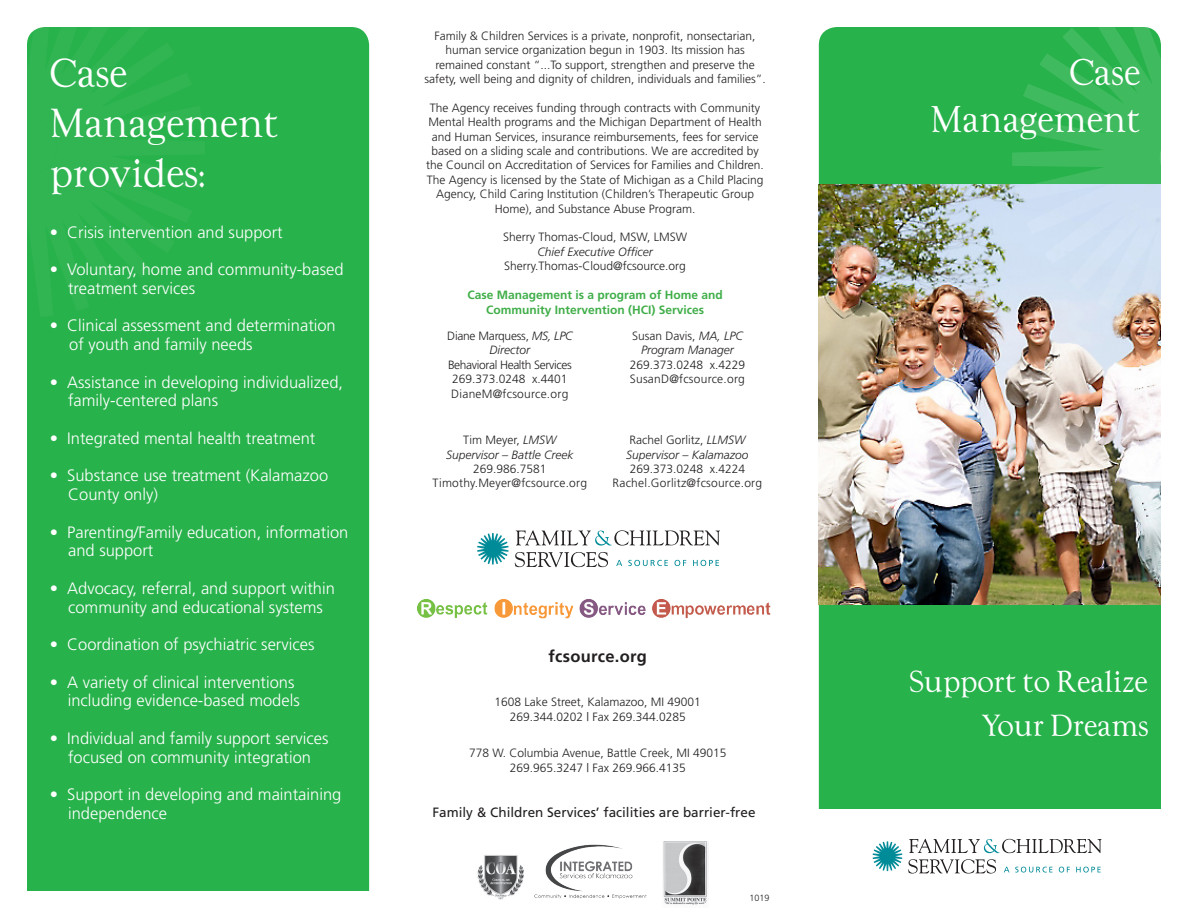
<style>
.page{position:relative;width:1188px;height:918px;background:#fff}
.page>*{position:absolute;margin:0;border:0;box-sizing:border-box;transform-origin:0 0}
.t1{font:36px "Goudy";color:#fff}
.t2{font:33px "Goudy";color:#fff}
.t3{font:27px "Goudy";color:#fff}
.t4{font:300 16.5px/18.8px "Frutiger";color:#fff}
.t5{font:700 16.5px "Frutiger";letter-spacing:.02em;color:#231f20}
.t6{font:13.5px "Frutiger";color:#231f20}
.t7{font:300 12px/14.4px "Frutiger";color:#231f20;text-align:center}
.t8{font:300 12px "Frutiger";letter-spacing:.02em;color:#231f20}
.t9{font:italic 300 12px "Frutiger CE";color:#231f20}
.t10{font:700 12px "Frutiger";color:#40ae49}
.t11{font:300 12px "Frutiger";letter-spacing:-.03em;color:#231f20}
.t12{font:300 12px "Frutiger";letter-spacing:-.02em;color:#231f20}
.t13{font:300 9px "Frutiger";color:#231f20}
.s1{font-family:"Frutiger CE";font-style:italic}
</style>
<div class="page">
<div style="left:819px;top:27px;width:342px;height:782px;background:#28b24b"></div>
<div style="left:27px;top:27px;width:342px;height:864px;background:#28b24b"></div>
<div style="left:27px;top:27px;width:178px;height:290px;background:#30b552"></div>
<svg style="left:909px;top:839px;width:193px;height:14px"></svg>
<svg style="left:908px;top:859px;width:88px;height:15px"></svg>
<svg style="left:1004px;top:867px;width:5px;height:5px"></svg>
<svg style="left:1015px;top:867px;width:38px;height:6px"></svg>
<svg style="left:1059px;top:867px;width:11px;height:6px"></svg>
<svg style="left:1076px;top:867px;width:25px;height:6px"></svg>
<svg style="left:873px;top:841px;width:29px;height:30px"></svg>
<img style="left:819px;top:185px;width:342px;height:419px">
<img style="left:663px;top:841px;width:45px;height:64px">
<img style="left:477px;top:855px;width:47px;height:45px">
<svg style="left:1012px;top:27px;width:149px;height:301px;background:#7fc69a"></svg>
<svg style="left:1160px;top:130px;width:1px;height:56px"></svg>
<svg style="left:516px;top:530px;width:204px;height:16px"></svg>
<svg style="left:515px;top:552px;width:93px;height:15px"></svg>
<svg style="left:616px;top:560px;width:6px;height:6px"></svg>
<svg style="left:628px;top:560px;width:40px;height:6px"></svg>
<svg style="left:675px;top:560px;width:11px;height:6px"></svg>
<svg style="left:693px;top:560px;width:26px;height:6px"></svg>
<svg style="left:477px;top:533px;width:32px;height:32px"></svg>
<img style="left:418px;top:599px;width:353px;height:20px">
<img style="left:534px;top:844px;width:113px;height:55px">
<p class="t1" style="left:50px;top:49px;width:79px">Case</p>
<p class="t1" style="left:50px;top:99px;width:231px">Management</p>
<p class="t1" style="left:50px;top:149px;width:157px">provides:</p>
<p class="t4" style="left:50px;top:223px;width:234px">• Crisis intervention and support</p>
<p class="t4" style="left:50px;top:260px;width:295px">• Voluntary, home and community-based</p>
<p class="t4" style="left:68px;top:279px;width:129px">treatment services</p>
<p class="t4" style="left:69px;top:316px;width:268px;text-indent:-20px">• Clinical assessment and determination of youth and family needs</p>
<p class="t4" style="left:50px;top:373px;width:295px">• Assistance in developing individualized,</p>
<p class="t4" style="left:68px;top:391px;width:152px">family-centered plans</p>
<p class="t4" style="left:50px;top:429px;width:267px">• Integrated mental health treatment</p>
<p class="t4" style="left:50px;top:466px;width:280px">• Substance use treatment (Kalamazoo</p>
<p class="t4" style="left:68px;top:485px;width:91px">County only)</p>
<p class="t4" style="left:50px;top:523px;width:300px">• Parenting/Family education, information</p>
<p class="t4" style="left:68px;top:541px;width:87px">and support</p>
<p class="t4" style="left:50px;top:579px;width:287px">• Advocacy, referral, and support within</p>
<p class="t4" style="left:68px;top:598px;width:256px">community and educational systems</p>
<p class="t4" style="left:50px;top:635px;width:266px">• Coordination of psychiatric services</p>
<p class="t4" style="left:68px;top:673px;width:233px;text-indent:-18px">• A variety of clinical interventions including evidence-based models</p>
<p class="t4" style="left:50px;top:729px;width:280px">• Individual and family support services</p>
<p class="t4" style="left:68px;top:748px;width:244px">focused on community integration</p>
<p class="t4" style="left:50px;top:785px;width:293px">• Support in developing and maintaining</p>
<p class="t4" style="left:68px;top:804px;width:101px">independence</p>
<p class="t7" style="left:435px;top:29px;width:322px">Family &amp; Children Services is a private, nonprofit, nonsectarian, human service organization begun in 1903. Its mission has</p>
<p class="t7" style="left:424px;top:57px;width:343px">remained constant “...To support, strengthen and preserve the safety, well being and dignity of children, individuals and families”.</p>
<p class="t7" style="left:426px;top:101px;width:339px">The Agency receives funding through contracts with Community Mental Health programs and the Michigan Department of Health and Human Services, insurance reimbursements, fees for service based on a sliding scale and contributions. We are accredited by the Council on Accreditation of Services for Families and Children.<br>The Agency is licensed by the State of Michigan as a Child Placing Agency, Child Caring Institution (Children’s Therapeutic Group Home), and Substance Abuse Program.</p>
<p class="t7" style="left:503px;top:230px;width:185px">Sherry Thomas-Cloud, MSW, LMSW</p>
<p class="t9" style="left:537px;top:245px;width:117px">Chief Executive Officer</p>
<p class="t7" style="left:504px;top:259px;width:183px">Sherry.Thomas-Cloud@fcsource.org</p>
<p class="t10" style="left:468px;top:288px;width:257px">Case Management is a program of Home and</p>
<p class="t10" style="left:486px;top:302px;width:220px">Community Intervention (HCI) Services</p>
<p class="t12" style="left:447px;top:329px;width:127px">Diane Marquess, <span class="s1">MS, LPC</span></p>
<p class="t9" style="left:490px;top:343px;width:42px">Director</p>
<p class="t11" style="left:448px;top:358px;width:125px">Behavioral Health Services</p>
<p class="t7" style="left:452px;top:372px;width:117px">269.373.0248 x.4401</p>
<p class="t8" style="left:451px;top:387px;width:119px">DianeM@fcsource.org</p>
<p class="t7" style="left:463px;top:433px;width:95px">Tim Meyer, <span class="s1">LMSW</span></p>
<p class="t9" style="left:446px;top:447px;width:129px">Supervisor – Battle Creek</p>
<p class="t7" style="left:473px;top:462px;width:75px">269.986.7581</p>
<p class="t8" style="left:433px;top:477px;width:156px">Timothy.Meyer@fcsource.org</p>
<p class="t7" style="left:632px;top:329px;width:112px">Susan Davis, <span class="s1">MA, LPC</span></p>
<p class="t9" style="left:641px;top:343px;width:94px">Program Manager</p>
<p class="t7" style="left:630px;top:357px;width:117px">269.373.0248 x.4229</p>
<p class="t8" style="left:630px;top:372px;width:117px">SusanD@fcsource.org</p>
<p class="t7" style="left:629px;top:433px;width:117px">Rachel Gorlitz, <span class="s1">LLMSW</span></p>
<p class="t9" style="left:626px;top:447px;width:124px">Supervisor – Kalamazoo</p>
<p class="t7" style="left:630px;top:462px;width:117px">269.373.0248 x.4224</p>
<p class="t8" style="left:613px;top:477px;width:151px">Rachel.Gorlitz@fcsource.org</p>
<p class="t5" style="left:548px;top:647px;width:100px">fcsource.org</p>
<p class="t7" style="left:495px;top:694px;width:208px">1608 Lake Street, Kalamazoo, MI 49001</p>
<p class="t7" style="left:510px;top:709px;width:178px">269.344.0202 | Fax 269.344.0285</p>
<p class="t7" style="left:469px;top:746px;width:259px">778 W. Columbia Avenue, Battle Creek, MI 49015</p>
<p class="t7" style="left:510px;top:761px;width:178px">269.965.3247 | Fax 269.966.4135</p>
<p class="t6" style="left:432px;top:805px;width:325px">Family &amp; Children Services’ facilities are barrier-free</p>
<p class="t13" style="left:749px;top:893px;width:22px">1019</p>
<p class="t2" style="left:1069px;top:51px;width:73px">Case</p>
<p class="t2" style="left:931px;top:97px;width:212px">Management</p>
<p class="t3" style="left:910px;top:664px;width:240px">Support to Realize</p>
<p class="t3" style="left:981px;top:708px;width:169px">Your Dreams</p>
</div>
